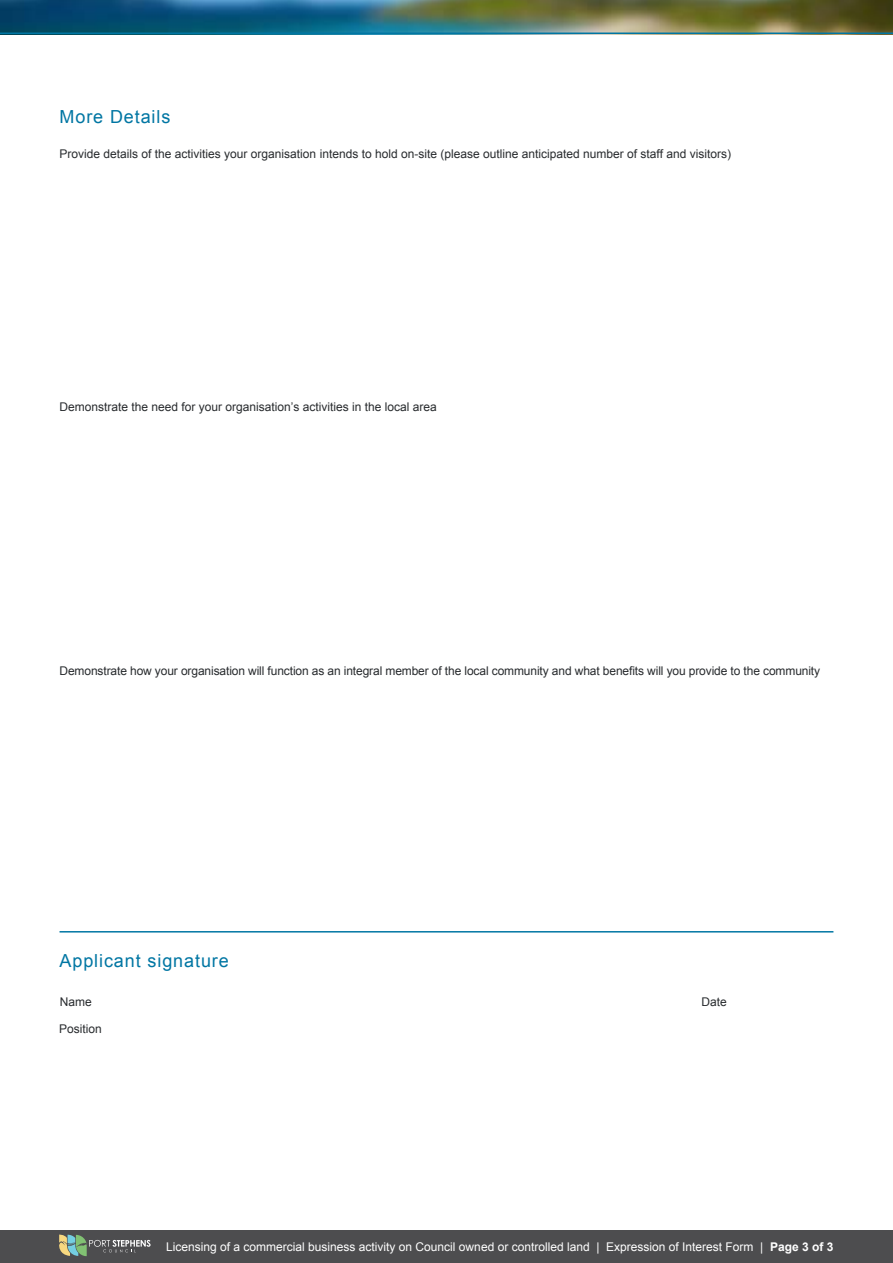
<style>
.page{position:relative;width:893px;height:1263px;background:#fff}
.page>*{position:absolute;margin:0;border:0;box-sizing:border-box;transform-origin:0 0}
.t1{font:18px "Arial";letter-spacing:.05em;color:#0076a3}
.t2{font:12px "Arial";color:#282b2e}
.t3{font:12px "Arial";color:#fff}
.s1{font-weight:700}
</style>
<div class="page">
<img style="left:0;top:0;width:893px;height:33px">
<div style="left:0;top:1230px;width:893px;height:33px;background:#4d4d4f"></div>
<svg style="left:59px;top:1234px;width:92px;height:22px"></svg>
<hr style="left:0;top:33px;width:893px;height:1px;background:#0076a3">
<hr style="left:60px;top:931px;width:773px;height:1px;background:#0076a3">
<h1 class="t1" style="left:60px;top:105px;width:112px">More Details</h1>
<p class="t2" style="left:60px;top:146px;width:673px">Provide details of the activities your organisation intends to hold on-site (please outline anticipated number of staff and visitors)</p>
<p class="t2" style="left:60px;top:399px;width:379px">Demonstrate the need for your organisation’s activities in the local area</p>
<p class="t2" style="left:60px;top:663px;width:762px">Demonstrate how your organisation will function as an integral member of the local community and what benefits will you provide to the community</p>
<h1 class="t1" style="left:60px;top:949px;width:171px">Applicant signature</h1>
<p class="t2" style="left:60px;top:993px;width:34px">Name</p>
<p class="t2" style="left:701px;top:993px;width:27px">Date</p>
<p class="t2" style="left:59px;top:1021px;width:44px">Position</p>
<p class="t3" style="left:166px;top:1239px;width:669px">Licensing of a commercial business activity on Council owned or controlled land | Expression of Interest Form | <span class="s1">Page 3 of 3</span></p>
</div>
